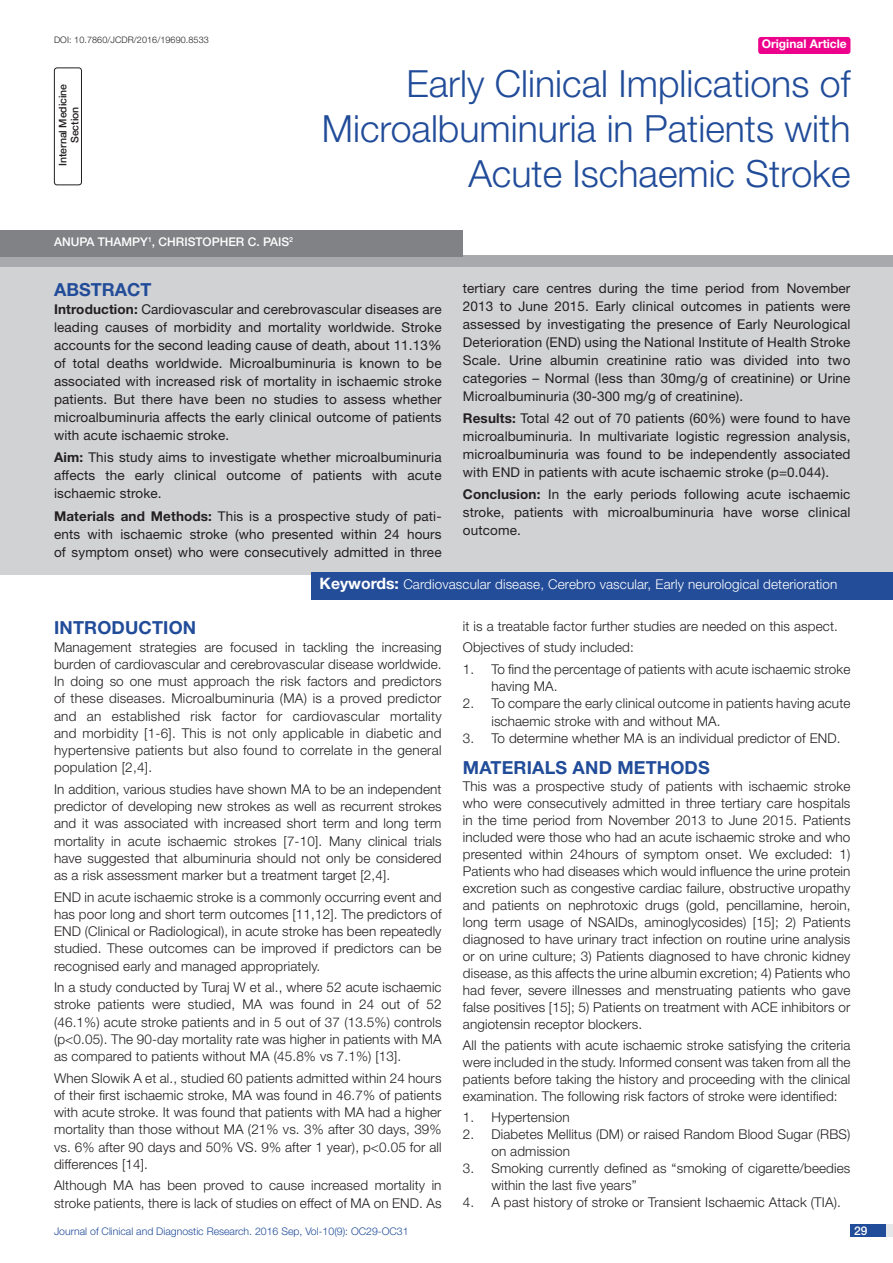
<style>
.page{position:relative;width:893px;height:1263px;background:#fff}
.page>*{position:absolute;margin:0;border:0;box-sizing:border-box;transform-origin:0 0}
.t1{font:300 37.5px/45px "Helvetica Neue";color:#214c99;text-align:right}
.Level_1{font:700 18px "Helvetica Neue";letter-spacing:.01em;color:#214c99}
.Abstract_head{font:700 18px "Helvetica Neue";color:#214c99}
.Body_text{font:300 13.5px/17.2px "Helvetica Neue";letter-spacing:.01em;color:#231f20;text-align:justify}
.Abstract_Text{font:13.5px/18px "Helvetica Neue";letter-spacing:.01em;color:#231f20;text-align:justify}
.Bullet_list{font:300 13.5px/17.2px "Helvetica Neue";letter-spacing:.01em;color:#231f20}
.t2{font:300 13.5px "Helvetica Neue";letter-spacing:.01em;color:#fff}
.Author{font:500 12px "Helvetica Neue";color:#fff}
.t3{font:700 12px "Helvetica Neue";color:#fff}
.t4{font:300 10.5px "Helvetica Neue";color:#214c99}
.t5{font:500 10.5px/12px "Helvetica Neue";letter-spacing:-.01em;color:#231f20;text-align:center}
.DOI{font:300 9px "Helvetica Neue";letter-spacing:.01em;color:#231f20}
.Author-2{font:500 7.05px "Helvetica Neue";color:#fff}
.s1{color:#244d99}
.s2{font-weight:700}
.s3{font-weight:700;font-size:15.75px}
</style>
<div class="page">
<div style="left:850px;top:1224px;width:43px;height:13px;background:#e6e7e9"></div>
<div style="left:850px;top:1224px;width:35px;height:13px;background:#214c99"></div>
<div style="left:758px;top:37px;width:92px;height:17px;background:#ed028c;border-radius:3px"></div>
<div style="left:0;top:256px;width:893px;height:12px;background:#a8a9ad"></div>
<div style="left:0;top:267px;width:893px;height:307px;background:#d1d2d4"></div>
<div style="left:311px;top:572px;width:582px;height:28px;background:#244d99"></div>
<div style="left:0;top:231px;width:463px;height:26px;background:#808285"></div>
<div style="left:54px;top:68px;width:28px;height:117px;border:1px solid #231f20;border-radius:3px"></div>
<p class="DOI" style="left:54px;top:35px;width:156px">DOI: 10.7860/JCDR/2016/19690.8533</p>
<p class="t3" style="left:762px;top:37px;width:87px">Original Article</p>
<p class="t5" style="left:57px;top:166px;width:84px;rotate:-90deg">INTERNAL MEDICINE<br>SECTION</p>
<p class="t1" style="left:322px;top:60px;width:530px">Early Clinical Implications of<br>Microalbuminuria in Patients with<br>Acute Ischaemic Stroke</p>
<p class="Author" style="left:54px;top:235px;width:217px">ANUPA THAM PY<sup>1</sup>, CHRISTOPHER C. PAIS</p>
<p class="Author-2" style="left:289px;top:236px;width:5px">2</p>
<p class="Abstract_head" style="left:54px;top:278px;width:99px">ABST<span class="s1">RAC</span>T</p>
<p class="Abstract_Text" style="left:54px;top:300px;width:389px"><span class="s2">Introduction:</span> Cardiovascular and cerebrovascular diseases are leading causes of morbidity and mortality worldwide. Stroke accounts for the second leading cause of death, about 11.13% of total deaths worldwide. Microalbuminuria is known to be associated with increased risk of mortality in ischaemic stroke patients. But there have been no studies to assess whether microalbuminuria affects the early clinical outcome of patients with acute ischaemic stroke.</p>
<p class="Abstract_Text" style="left:54px;top:448px;width:389px"><span class="s2">Aim:</span> This study aims to investigate whether microalbuminuria affects the early clinical outcome of patients with acute ischaemic stroke.</p>
<p class="Abstract_Text" style="left:54px;top:507px;width:389px"><span class="s2">Materials and Methods:</span> This is a prospective study of pati&shy;ents with ischaemic stroke (who presented within 24 hours of symptom onset) who were consecutively admitted in three</p>
<p class="Abstract_Text" style="left:463px;top:279px;width:389px">tertiary care centres during the time period from November 2013 to June 2015. Early clinical outcomes in patients were assessed by investigating the presence of Early Neurological Deterioration (END) using the National Institute of Health Stroke Scale. Urine albumin creatinine ratio was divided into two categories – Normal (less than 30mg/g of creatinine) or Urine Microalbuminuria (30-300 mg/g of creatinine).</p>
<p class="Abstract_Text" style="left:463px;top:409px;width:389px"><span class="s2">Results:</span> Total 42 out of 70 patients (60%) were found to have microalbuminuria. In multivariate logistic regression analysis, microalbuminuria was found to be independently associated with END in patients with acute ischaemic stroke (p=0.044).</p>
<p class="Abstract_Text" style="left:463px;top:485px;width:389px"><span class="s2">Conclusion:</span> In the early periods following acute ischaemic stroke, patients with microalbuminuria have worse clinical outcome.</p>
<p class="t2" style="left:320px;top:576px;width:519px"><span class="s3">Keywords:</span> Cardiovascular disease, Cerebro vascular, Early neurological deterioration</p>
<p class="Level_1" style="left:54px;top:617px;width:144px">INTRODUCTION</p>
<p class="Body_text" style="left:54px;top:638px;width:389px">Management strategies are focused in tackling the increasing burden of cardiovascular and cerebrovascular disease worldwide.<br>In doing so one must approach the risk factors and predictors of these diseases. Microalbuminuria (MA) is a proved predictor and an established risk factor for cardiovascular mortality and morbidity [1-6]. This is not only applicable in diabetic and hypertensive patients but also found to correlate in the general population [2,4].</p>
<p class="Body_text" style="left:54px;top:780px;width:389px">In addition, various studies have shown MA to be an independent predictor of developing new strokes as well as recurrent strokes and it was associated with increased short term and long term mortality in acute ischaemic strokes [7-10]. Many clinical trials have suggested that albuminuria should not only be considered as a risk assessment marker but a treatment target [2,4].</p>
<p class="Body_text" style="left:54px;top:888px;width:389px">END in acute ischaemic stroke is a commonly occurring event and has poor long and short term outcomes [11,12]. The predictors of END (Clinical or Radiological), in acute stroke has been repeatedly studied. These outcomes can be improved if predictors can be recognised early and managed appropriately.</p>
<p class="Body_text" style="left:54px;top:978px;width:389px">In a study conducted by Turaj W et al., where 52 acute ischaemic stroke patients were studied, MA was found in 24 out of 52 (46.1%) acute stroke patients and in 5 out of 37 (13.5%) controls (p&lt;0.05). The 90-day mortality rate was higher in patients with MA as compared to patients without MA (45.8% vs 7.1%) [13].</p>
<p class="Body_text" style="left:54px;top:1069px;width:389px">When Slowik A et al., studied 60 patients admitted within 24 hours of their first ischaemic stroke, MA was found in 46.7% of patients with acute stroke. It was found that patients with MA had a higher mortality than those without MA (21% vs. 3% after 30 days, 39% vs. 6% after 90 days and 50% vs . 9% after 1 year), p&lt;0.05 for all differences [14].</p>
<p class="Body_text" style="left:54px;top:1176px;width:389px">Although MA has been proved to cause increased mortality in stroke patients, there is lack of studies on effect of MA on END. As</p>
<p class="Body_text" style="left:463px;top:617px;width:377px">it is a treatable factor further studies are needed on this aspect.</p>
<p class="Body_text" style="left:463px;top:639px;width:173px">Objectives of study included:</p>
<p class="Bullet_list" style="left:491px;top:660px;width:361px;text-indent:-28px">1. To find the percentage of patients with acute ischaemic stroke having MA.</p>
<p class="Bullet_list" style="left:491px;top:695px;width:361px;text-indent:-28px">2. To compare the early clinical outcome in patients having acute ischaemic stroke with and without MA.</p>
<p class="Bullet_list" style="left:463px;top:729px;width:379px">3. To determine whether MA is an individual predictor of END.</p>
<p class="Level_1" style="left:463px;top:757px;width:248px">MATERIALS AND METHODS</p>
<p class="Body_text" style="left:463px;top:778px;width:389px">This was a prospective study of patients with ischaemic stroke who were consecutively admitted in three tertiary care hospitals in the time period from November 2013 to June 2015. Patients included were those who had an acute ischaemic stroke and who presented within 24hours of symptom onset. We excluded: 1)<br>Patients who had diseases which would influence the urine protein excretion such as congestive cardiac failure, obstructive uropathy and patients on nephrotoxic drugs (gold, pencillamine, heroin, long term usage of NSAIDs, aminoglycosides) [15]; 2) Patients diagnosed to have urinary tract infection on routine urine analysis or on urine culture; 3) Patients diagnosed to have chronic kidney disease, as this affects the urine albumin excretion; 4) Patients who had fever, severe illnesses and menstruating patients who gave false positives [15]; 5) Patients on treatment with ACE inhibitors or angiotensin receptor blockers.</p>
<p class="Body_text" style="left:463px;top:1036px;width:389px">All the patients with acute ischaemic stroke satisfying the criteria were included in the study. Informed consent was taken from all the patients before taking the history and proceeding with the clinical examination. The following risk factors of stroke were identified:</p>
<p class="Bullet_list" style="left:463px;top:1108px;width:108px">1. Hypertension</p>
<p class="Bullet_list" style="left:491px;top:1125px;width:361px;text-indent:-28px">2. Diabetes Mellitus (DM) or raised Random Blood Sugar (RBS) on admission</p>
<p class="Bullet_list" style="left:491px;top:1159px;width:361px;text-indent:-28px">3. Smoking currently defined as “smoking of cigarette/beedies within the last five years”</p>
<p class="Bullet_list" style="left:463px;top:1193px;width:379px">4. A past history of stroke or Transient Ischaemic Attack (TIA).</p>
<p class="t4" style="left:54px;top:1225px;width:356px">Journal of Clinical and Diagnostic Research. 2016 Sep, Vol-10(9): OC29-OC31</p>
<p class="Author" style="left:854px;top:1223px;width:15px">29</p>
</div>
